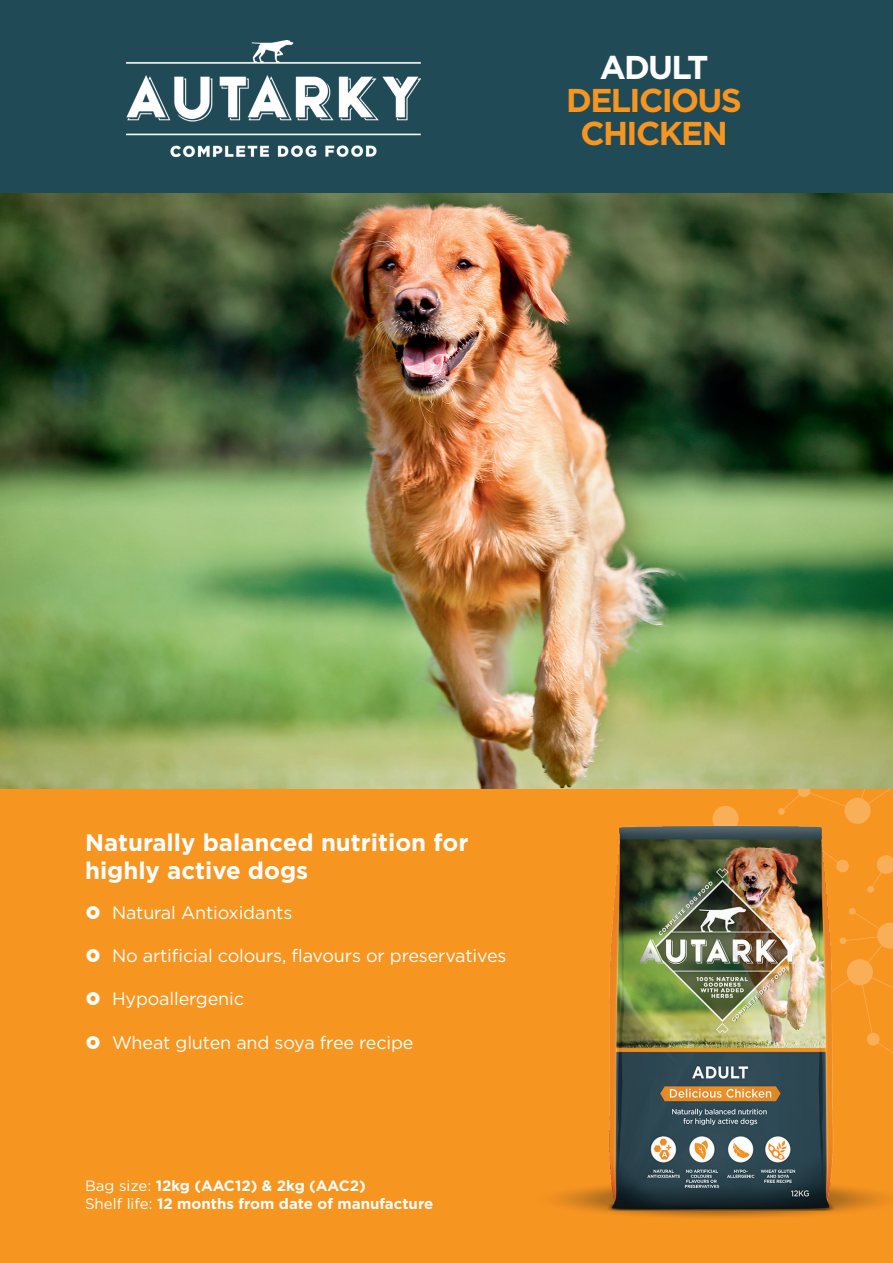
<style>
.page{position:relative;width:893px;height:1263px;background:#fff}
.page>*{position:absolute;margin:0;border:0;box-sizing:border-box;transform-origin:0 0}
.t1{font:700 33px/33px "Gotham";letter-spacing:-.05em;color:#f79521;text-align:center}
.t2{font:700 33px "Gotham";letter-spacing:-.05em;color:#fff}
.t3{font:700 24px/28.8px "Gotham";color:#fff}
.t4{font:18px "Gotham";letter-spacing:-.01em;color:#fff}
.t5{font:700 15px/18px "Gotham";color:#fff}
.s1{font-weight:400}
</style>
<div class="page">
<div style="left:0;top:0;width:893px;height:193px;background:#204a56"></div>
<div style="left:0;top:789px;width:893px;height:474px;background:#f79521"></div>
<img style="left:0;top:193px;width:893px;height:596px">
<img style="left:127px;top:40px;width:293px;height:116px">
<img style="left:554px;top:795px;width:339px;height:423px">
<h1 class="t2" style="left:600px;top:45px;width:110px">ADULT</h1>
<h1 class="t1" style="left:566px;top:83px;width:177px">DELICIOUS<br>CHICKEN</h1>
<h2 class="t3" style="left:85px;top:827px;width:385px">Naturally balanced nutrition for highly active dogs</h2>
<p class="t4" style="left:112px;top:901px;width:182px">Natural Antioxidants</p>
<p class="t4" style="left:112px;top:944px;width:396px">No artificial colours, flavours or preservatives</p>
<p class="t4" style="left:112px;top:987px;width:133px">Hypoallergenic</p>
<p class="t4" style="left:112px;top:1031px;width:303px">Wheat gluten and soya free recipe</p>
<p class="t5" style="left:85px;top:1176px;width:350px"><span class="s1">Bag size:</span> 12kg (AAC12) &amp; 2kg (AAC2)<br><span class="s1">Shelf life:</span> 12 months from date of manufacture</p>
</div>
